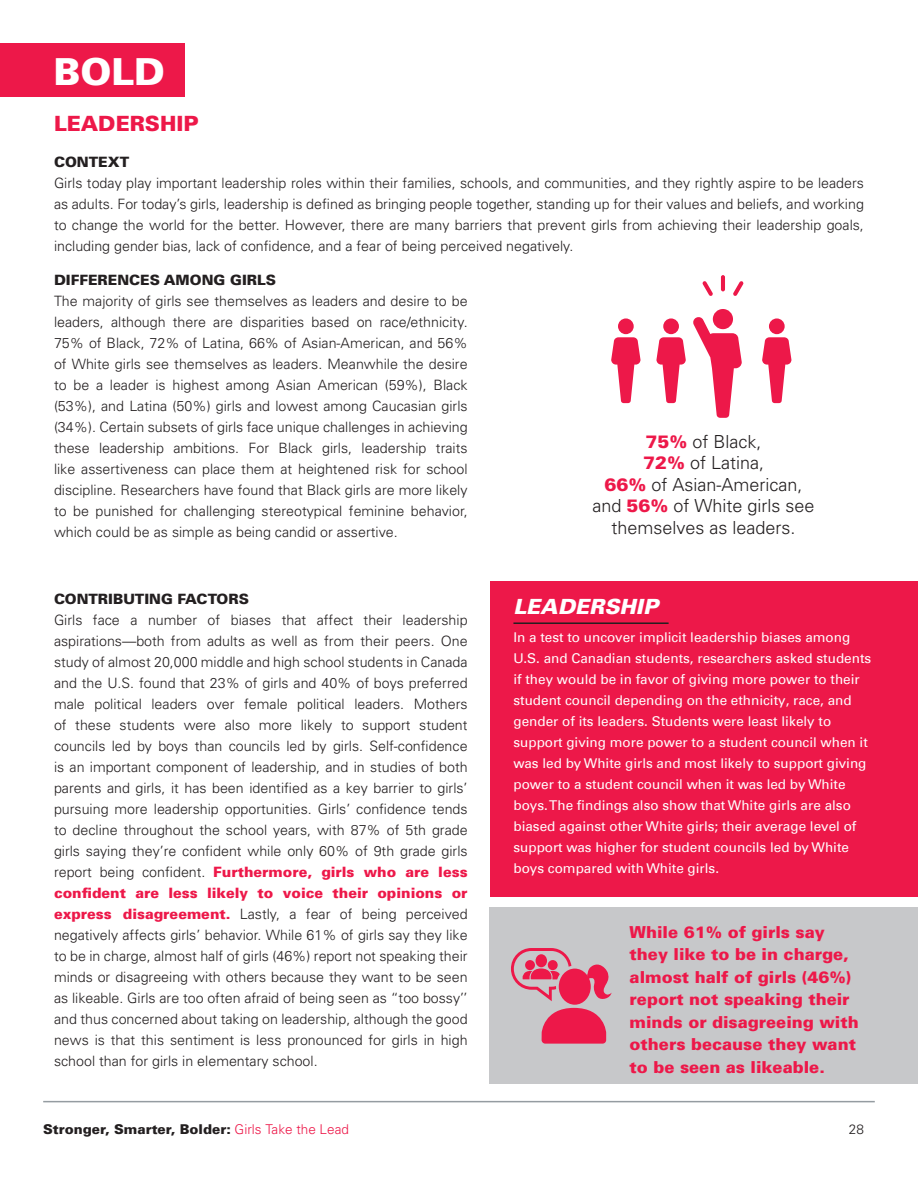
<style>
.page{position:relative;width:918px;height:1188px;background:#fff}
.page>*{position:absolute;margin:0;border:0;box-sizing:border-box;transform-origin:0 0}
.t1{font:900 37.2px "Univers";color:#fff}
.t2{font:900 21px "Univers";color:#ed1849}
.t3{font:italic 900 21px "Univers Com 75";color:#fff}
.t4{font:300 18px/21.6px "Univers";color:#231f20;text-align:center}
.t5{font:900 16.5px/22.5px "Univers";color:#ed1849}
.t6{font:300 14.25px/21px "Univers";color:#231f20;text-align:justify}
.t7{font:900 14.25px "Univers Com 75";color:#231f20}
.t8{font:900 14.25px "Univers";color:#231f20}
.t9{font:13.5px/21px "Univers Com 55 Roman";color:#fff}
.t10{font:900 13.5px "Univers";color:#231f20}
.t11{font:300 13.5px "Univers";color:#231f20}
.s1{font-weight:900;color:#ed1849}
.s2{font-weight:300;color:#ed1849}
</style>
<div class="page">
<hr style="left:43px;top:1101px;width:832px;height:1px;background:#959ca1">
<div style="left:0;top:43px;width:185px;height:54px;background:#ed1849"></div>
<div style="left:491px;top:581px;width:427px;height:316px;background:#ed1849"></div>
<hr style="left:513px;top:622px;width:156px;height:2px;background:#231f20">
<div style="left:489px;top:907px;width:429px;height:177px;background:#c7c8ca"></div>
<svg style="left:511px;top:948px;width:101px;height:95px"></svg>
<svg style="left:693px;top:317px;width:49px;height:101px"></svg>
<div style="left:713px;top:309px;width:20px;height:20px;background:#ed1849;border-radius:50%"></div>
<hr style="left:721px;top:275px;width:4px;height:16px;background:#ed1849;border-radius:2px">
<svg style="left:733px;top:281px;width:11px;height:15px"></svg>
<svg style="left:703px;top:281px;width:10px;height:15px"></svg>
<svg style="left:762px;top:337px;width:29px;height:66px"></svg>
<div style="left:769px;top:318px;width:16px;height:16px;background:#ed1849;border-radius:50%"></div>
<svg style="left:656px;top:337px;width:30px;height:66px"></svg>
<div style="left:663px;top:318px;width:16px;height:16px;background:#ed1849;border-radius:50%"></div>
<svg style="left:611px;top:337px;width:30px;height:66px"></svg>
<div style="left:618px;top:318px;width:16px;height:16px;background:#ed1849;border-radius:50%"></div>
<p class="t1" style="left:54px;top:48px;width:113px">BOLD</p>
<p class="t2" style="left:54px;top:111px;width:146px">LEADERSHIP</p>
<p class="t8" style="left:54px;top:153px;width:77px">CONTEXT</p>
<p class="t6" style="left:54px;top:172px;width:812px">Girls today play important leadership roles within their families, schools, and communities, and they rightly aspire to be leaders as adults. For today’s girls, leadership is defined as bringing people together, standing up for their values and beliefs, and working to change the world for the better. However, there are many barriers that prevent girls from achieving their leadership goals, including gender bias, lack of confidence, and a fear of being perceived negatively.</p>
<p class="t7" style="left:54px;top:271px;width:224px">DIFFERENCES AMONG GIRLS</p>
<p class="t6" style="left:54px;top:290px;width:415px">The majority of girls see themselves as leaders and desire to be leaders, although there are disparities based on race/ethnicity.<br>75% of Black, 72% of Latina, 66% of Asian-American, and 56% of White girls see themselves as leaders. Meanwhile the desire to be a leader is highest among Asian American (59%), Black (53%), and Latina (50%) girls and lowest among Caucasian girls (34%). Certain subsets of girls face unique challenges in achieving these leadership ambitions. For Black girls, leadership traits like assertiveness can place them at heightened risk for school discipline. Researchers have found that Black girls are more likely to be punished for challenging stereotypical feminine behavior, which could be as simple as being candid or assertive.</p>
<p class="t7" style="left:54px;top:590px;width:197px">CONTRIBUTING FACTORS</p>
<p class="t6" style="left:54px;top:609px;width:415px">Girls face a number of biases that affect their leadership aspirations—both from adults as well as from their peers. One study of almost 20,000 middle and high school students in Canada and the U.S. found that 23% of girls and 40% of boys preferred male political leaders over female political leaders. Mothers of these students were also more likely to support student councils led by boys than councils led by girls. Self-confidence is an important component of leadership, and in studies of both parents and girls, it has been identified as a key barrier to girls’ pursuing more leadership opportunities. Girls’ confidence tends to decline throughout the school years, with 87% of 5th grade girls saying they’re confident while only 60% of 9th grade girls report being confident. <span class="s1">Furthermore, girls who are less confident are less likely to voice their opinions or express disagreement.</span> Lastly, a fear of being perceived negatively affects girls’ behavior. While 61% of girls say they like to be in charge, almost half of girls (46%) report not speaking their minds or disagreeing with others because they want to be seen as likeable. Girls are too often afraid of being seen as “too bossy’’ and thus concerned about taking on leadership, although the good news is that this sentiment is less pronounced for girls in high school than for girls in elementary school.</p>
<p class="t4" style="left:593px;top:430px;width:224px"><span class="s1">75%</span> of Black,<br><span class="s1">72%</span> of Latina,<br><span class="s1">66%</span> of Asian-American, and <span class="s1">56%</span> of White girls see themselves as leaders.</p>
<p class="t3" style="left:513px;top:593px;width:146px">LEADERSHIP</p>
<p class="t9" style="left:513px;top:627px;width:359px">In a test to uncover implicit leadership biases among U.S. and Canadian students, researchers asked students if they would be in favor of giving more power to their student council depending on the ethnicity, race, and gender of its leaders. Students were least likely to support giving more power to a student council when it was led by White girls and most likely to support giving power to a student council when it was led by White boys. The findings also show that White girls are also biased against other White girls; their average level of support was higher for student councils led by White boys compared with White girls.</p>
<p class="t5" style="left:630px;top:920px;width:231px">While 61% of girls say they like to be in charge, almost half of girls (46%) report not speaking their minds or disagreeing with others because they want to be seen as likeable.</p>
<p class="t10" style="left:43px;top:1121px;width:307px">Stronger, Smarter, Bolder: <span class="s2">Girls Take the Lead</span></p>
<p class="t11" style="left:849px;top:1121px;width:17px">28</p>
</div>
